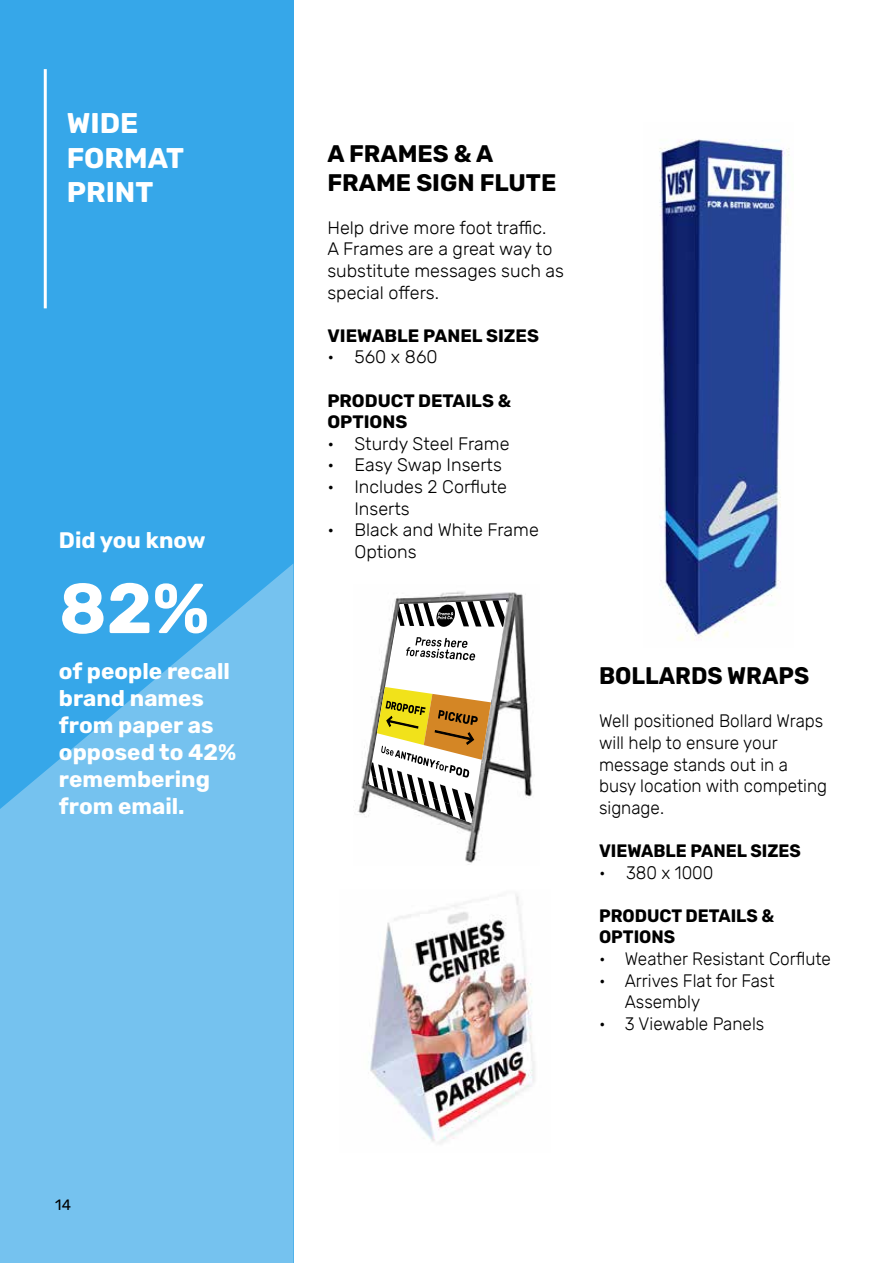
<style>
.page{position:relative;width:893px;height:1263px;background:#fff}
.page>*{position:absolute;margin:0;border:0;box-sizing:border-box;transform-origin:0 0}
.t1{font:700 70.5px "Rubik";color:#fff}
.t2{font:700 28.5px/34.2px "Rubik";color:#fff}
.t3{font:700 24px/28.8px "Rubik";color:#000}
.t4{font:700 24px "Rubik";color:#000;scale:.95 1}
.t5{font:700 22.5px/27px "Rubik";color:#fff}
.t6{font:300 18px/21.6px "Rubik";color:#000}
.t7{font:300 18px/21.6px "Rubik";color:#000;scale:.95 1}
.t8{font:700 18px/21.6px "Rubik";color:#000}
.t9{font:700 18px/21.6px "Rubik";color:#000;scale:.95 1}
.t10{font:15px "Rubik";color:#000}
</style>
<div class="page">
<div style="left:0;top:0;width:293px;height:1263px;background:#36a7e9"></div>
<svg style="left:0;top:564px;width:293px;height:699px;fill:#75c2ef"></svg>
<hr style="left:44px;top:69px;width:3px;height:239px;background:#fff">
<img style="left:354px;top:591px;width:179px;height:274px">
<svg style="left:368px;top:600px;width:140px;height:223px"></svg>
<img style="left:659px;top:139px;width:130px;height:501px">
<img style="left:370px;top:894px;width:165px;height:250px">
<h2 class="t2" style="left:67px;top:107px;width:119px">WIDE<br>FORMAT<br>PRINT</h2>
<p class="t5" style="left:59px;top:528px;width:148px">Did you know</p>
<h1 class="t1" style="left:59px;top:567px;width:152px">82%</h1>
<p class="t5" style="left:59px;top:658px;width:179px">of people recall brand names from paper as opposed to 42% remembering from email.</p>
<p class="t10" style="left:55px;top:1196px;width:17px">14</p>
<h3 class="t3" style="left:327px;top:140px;width:230px">A FRAMES &amp; A<br>FRAME SIGN FLUTE</h3>
<p class="t6" style="left:327px;top:217px;width:238px">Help drive more foot traffic.<br>A Frames are a great way to substitute messages such as special offers.</p>
<p class="t8" style="left:327px;top:325px;width:213px">VIEWABLE PANEL SIZES</p>
<p class="t6" style="left:327px;top:347px;width:112px">• 560 x 860</p>
<p class="t8" style="left:327px;top:390px;width:185px">PRODUCT DETAILS &amp;<br>OPTIONS</p>
<p class="t6" style="left:327px;top:433px;width:184px">• Sturdy Steel Frame</p>
<p class="t6" style="left:327px;top:455px;width:176px">• Easy Swap Inserts</p>
<p class="t6" style="left:354px;top:476px;width:154px;text-indent:-27px">• Includes 2 Corflute<br>Inserts</p>
<p class="t6" style="left:354px;top:520px;width:186px;text-indent:-27px">• Black and White Frame<br>Options</p>
<h3 class="t4" style="left:599px;top:662px;width:223px">BOLLARDS WRAPS</h3>
<p class="t7" style="left:599px;top:711px;width:242px">Well positioned Bollard Wraps will help to ensure your message stands out in a busy location with competing signage.</p>
<p class="t9" style="left:599px;top:840px;width:214px">VIEWABLE PANEL SIZES</p>
<p class="t7" style="left:599px;top:862px;width:122px">• 380 x 1000</p>
<p class="t9" style="left:599px;top:905px;width:186px">PRODUCT DETAILS &amp;<br>OPTIONS</p>
<p class="t7" style="left:599px;top:948px;width:246px">• Weather Resistant Corflute</p>
<p class="t7" style="left:625px;top:970px;width:159px;text-indent:-26px">• Arrives Flat for Fast<br>Assembly</p>
<p class="t7" style="left:599px;top:1013px;width:175px">• 3 Viewable Panels</p>
</div>
